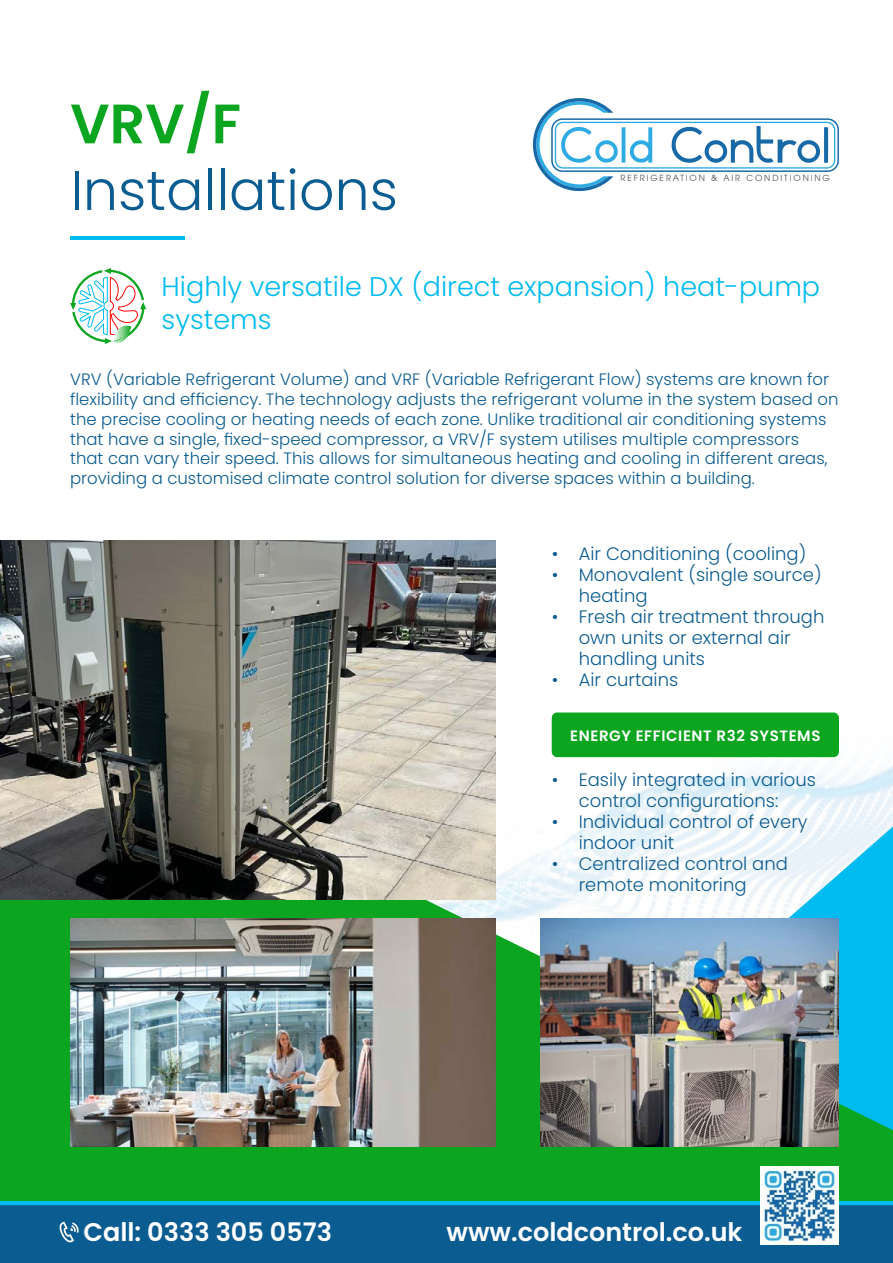
<style>
.page{position:relative;width:893px;height:1263px;background:#fff}
.page>*{position:absolute;margin:0;border:0;box-sizing:border-box;transform-origin:0 0}
.t1{font:300 55.5px "Poppins";color:#0b5c91}
.t2{font:600 55.5px "Poppins";color:#0ba51f}
.t3{font:300 27px/32.4px "Poppins";color:#00bbef}
.t4{font:600 25.5px "Poppins";color:#fff}
.t5{font:300 18px/21px "Poppins";color:#0b5c91}
.t6{font:300 16.5px/19.8px "Poppins";color:#0b5c91}
.t7{font:600 15px "Poppins";letter-spacing:.04em;color:#fff}
.t8{font:8.4px "ITC Avant Garde Pro";letter-spacing:.225em;color:#4f5051}
</style>
<div class="page">
<svg style="left:0;top:604px;width:893px;height:597px"></svg>
<div style="left:0;top:1201px;width:893px;height:8px;background:#00bbef"></div>
<div style="left:0;top:1205px;width:893px;height:58px;background:#0b5c91"></div>
<svg style="left:59px;top:1221px;width:20px;height:21px"></svg>
<img style="left:761px;top:1166px;width:78px;height:78px">
<img style="left:0;top:541px;width:495px;height:358px">
<img style="left:70px;top:918px;width:425px;height:228px">
<svg style="left:671px;top:126px;width:157px;height:37px"></svg>
<div style="left:551px;top:118px;width:288px;height:54px;border:1px solid #1769a7;border-radius:11px"></div>
<div style="left:555px;top:122px;width:280px;height:47px;border:1px solid #2eabe2;border-radius:8px"></div>
<svg style="left:532px;top:98px;width:120px;height:94px"></svg>
<div style="left:552px;top:712px;width:287px;height:45px;background:#0ba51f;border-radius:5px"></div>
<svg style="left:70px;top:268px;width:76px;height:76px"></svg>
<img style="left:540px;top:918px;width:299px;height:228px">
<svg style="left:70px;top:236px;width:115px;height:4px"></svg>
<p class="t2" style="left:70px;top:92px;width:172px">VRV/F</p>
<p class="t1" style="left:70px;top:158px;width:329px">Installations</p>
<p class="t8" style="left:620px;top:173px;width:211px">REFRIGERATION &amp; AIR CONDITIONING</p>
<p class="t3" style="left:162px;top:271px;width:660px">Highly versatile DX (direct expansion) heat-pump systems</p>
<p class="t6" style="left:70px;top:370px;width:770px">VRV (Variable Refrigerant Volume) and VRF (Variable Refrigerant Flow) systems are known for flexibility and efficiency. The technology adjusts the refrigerant volume in the system based on the precise cooling or heating needs of each zone. Unlike traditional air conditioning systems that have a single, fixed-speed compressor, a VRV/F system utilises multiple compressors<br>that can vary their speed. This allows for simultaneous heating and cooling in different areas, providing a customised climate control solution for diverse spaces within a building.</p>
<p class="t5" style="left:552px;top:543px;width:256px">• Air Conditioning (cooling)</p>
<p class="t5" style="left:579px;top:564px;width:244px;text-indent:-27px">• Monovalent (single source) heating</p>
<p class="t5" style="left:579px;top:606px;width:247px;text-indent:-27px">• Fresh air treatment through own units or external air handling units</p>
<p class="t5" style="left:552px;top:669px;width:128px">• Air curtains</p>
<p class="t7" style="left:570px;top:727px;width:252px">ENERGY EFFICIENT R32 SYSTEMS</p>
<p class="t5" style="left:552px;top:769px;width:266px;text-align:center">• Easily integrated in various control configurations:</p>
<p class="t5" style="left:579px;top:811px;width:230px;text-indent:-27px">• Individual control of every indoor unit</p>
<p class="t5" style="left:579px;top:853px;width:211px;text-indent:-27px">• Centralized control and remote monitoring</p>
<p class="t4" style="left:83px;top:1217px;width:250px">Call: 0333 305 0573</p>
<p class="t4" style="left:447px;top:1217px;width:297px">www.coldcontrol.co.uk</p>
</div>
